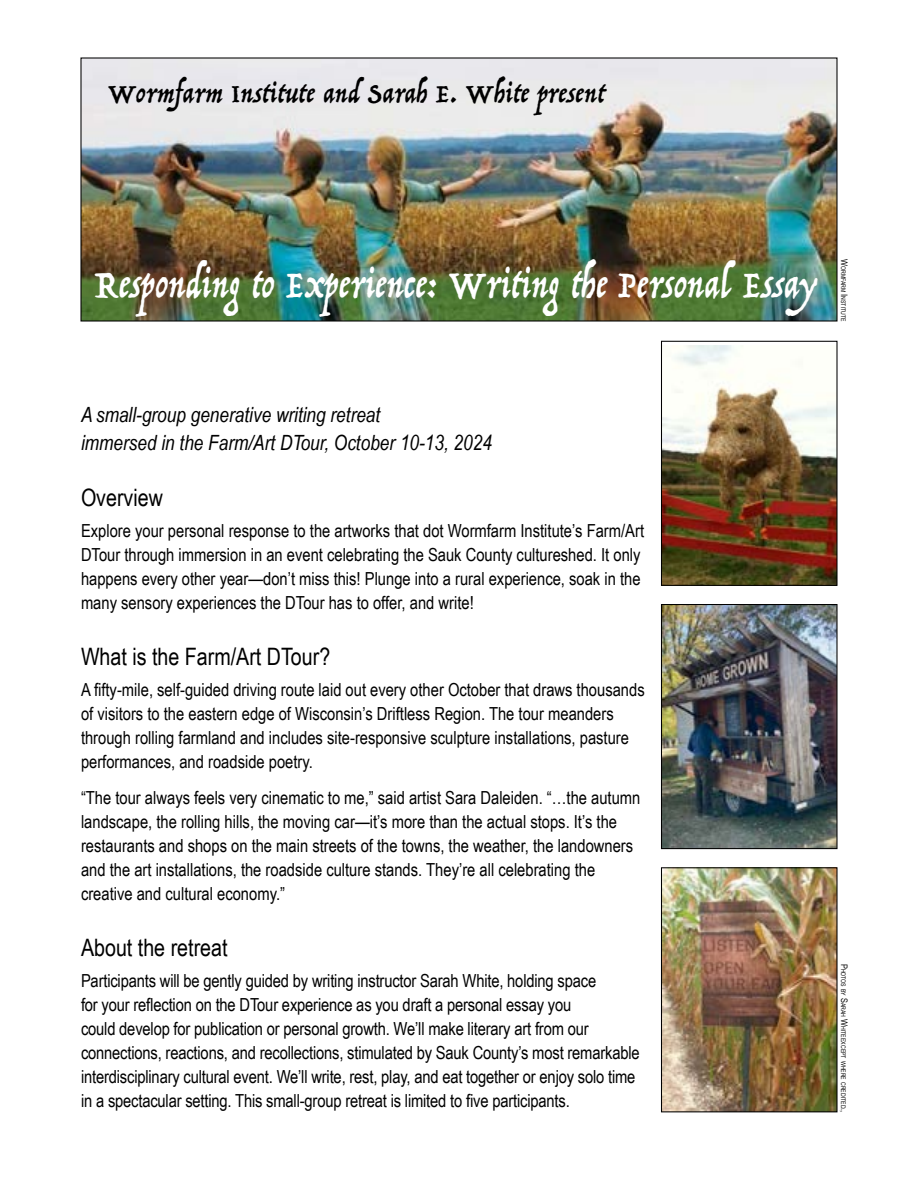
<style>
.page{position:relative;width:918px;height:1188px;background:#fff}
.page>*{position:absolute;margin:0;border:0;box-sizing:border-box;transform-origin:0 0}
.t1{font:42px "Trattatello";letter-spacing:.02em;color:#fff;scale:.9 1}
.t2{font:28.5px "Trattatello";letter-spacing:.02em;color:#000}
.t3{font:24px "Arial Narrow";color:#000}
.t4{font:italic 21px/28.5px "Arial Narrow";color:#000}
.t5{font:18px/24px "Arial Narrow";color:#000}
.t6{font:6.3px "Arial Narrow";color:#000}
.s1{font-size:9px}
</style>
<div class="page">
<img style="left:82px;top:59px;width:754px;height:261px">
<div style="left:80px;top:57px;width:758px;height:265px;border:1px solid #000"></div>
<img style="left:663px;top:346px;width:173px;height:238px">
<div style="left:661px;top:341px;width:177px;height:245px;border:1px solid #000"></div>
<img style="left:663px;top:606px;width:173px;height:241px">
<div style="left:661px;top:604px;width:177px;height:245px;border:1px solid #000"></div>
<img style="left:663px;top:869px;width:173px;height:241px">
<div style="left:661px;top:867px;width:177px;height:245px;border:1px solid #000"></div>
<h2 class="t2" style="left:108px;top:76px;width:498px">Wormfarm Institute and Sarah E. White present</h2>
<h1 class="t1" style="left:94px;top:258px;width:803px">Responding to Experience: Writing the Personal Essay</h1>
<p class="t6" style="left:848px;top:259px;width:64px;rotate:90deg"><span class="s1">W</span>ormfarm <span class="s1">I</span>nstitute</p>
<p class="t4" style="left:81px;top:399px;width:412px">A small-group generative writing retreat<br>immersed in the Farm/Art DTour, October 10-13, 2024</p>
<h3 class="t3" style="left:81px;top:480px;width:84px">Overview</h3>
<p class="t5" style="left:81px;top:518px;width:565px">Explore your personal response to the artworks that dot Wormfarm Institute’s Farm/Art DTour through immersion in an event celebrating the Sauk County cultureshed. It only happens every other year—don’t miss this! Plunge into a rural experience, soak in the many sensory experiences the DTour has to offer, and write!</p>
<h3 class="t3" style="left:81px;top:639px;width:251px">What is the Farm/Art DTour?</h3>
<p class="t5" style="left:81px;top:677px;width:565px">A fifty-mile, self-guided driving route laid out every other October that draws thousands of visitors to the eastern edge of Wisconsin’s Driftless Region. The tour meanders through rolling farmland and includes site-responsive sculpture installations, pasture performances, and roadside poetry.</p>
<p class="t5" style="left:81px;top:785px;width:561px">“The tour always feels very cinematic to me,” said artist Sara Daleiden. “…the autumn landscape, the rolling hills, the moving car—it’s more than the actual stops. It’s the restaurants and shops on the main streets of the towns, the weather, the landowners and the art installations, the roadside culture stands. They’re all celebrating the creative and cultural economy.”</p>
<h3 class="t3" style="left:81px;top:930px;width:148px">About the retreat</h3>
<p class="t5" style="left:81px;top:968px;width:560px">Participants will be gently guided by writing instructor Sarah White, holding space<br>for your reflection on the DTour experience as you draft a personal essay you<br>could develop for publication or personal growth. We’ll make literary art from our connections, reactions, and recollections, stimulated by Sauk County’s most remarkable interdisciplinary cultural event. We’ll write, rest, play, and eat together or enjoy solo time in a spectacular setting. This small-group retreat is limited to five participants.</p>
<p class="t6" style="left:848px;top:964px;width:150px;rotate:90deg"><span class="s1">P</span>hotos by <span class="s1">S</span>arah <span class="s1">W</span>hiteexcept where credited<span class="s1">.,</span></p>
</div>
